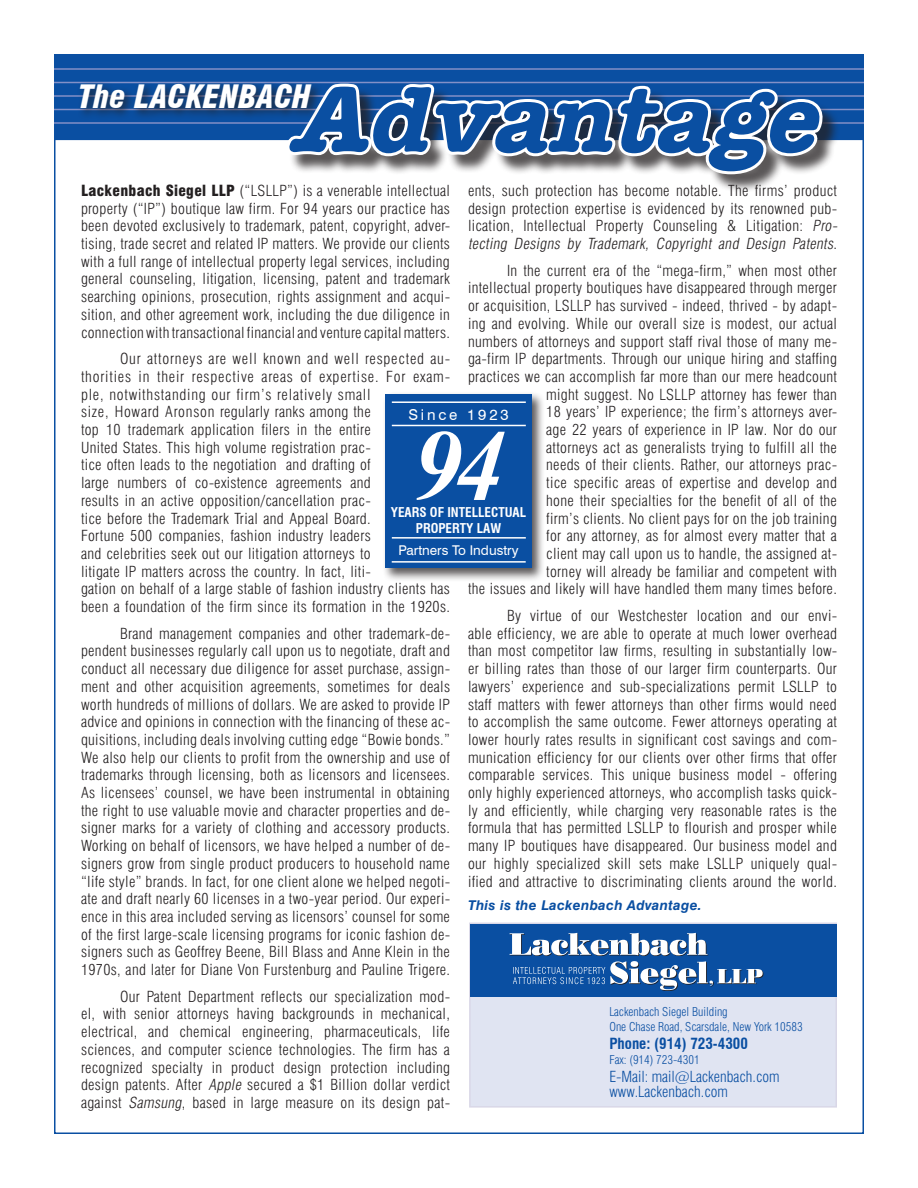
<style>
.page{position:relative;width:918px;height:1188px;background:#fff}
.page>*{position:absolute;margin:0;border:0;box-sizing:border-box;transform-origin:0 0}
.t1{font:italic 700 99px "Times New Roman";color:#fff}
.t2{font:italic 700 96px "American Typewriter";color:#0a4fa2}
.t3{font:italic 900 condensed 31.5px "Swiss 721 BT";color:#fff}
.t4{font:300 condensed 15px/17.7px "Swiss 721 BT";letter-spacing:.02em;color:#231f20;text-align:justify}
.t5{font:300 condensed 15px "Swiss 721 BT";color:#0a4fa2}
.t6{font:700 condensed 15px "Swiss 721 BT";color:#0a4fa2}
.t7{font:15px "Swiss 721 BT";letter-spacing:.19em;color:#fff}
.t8{font:italic 700 13.5px "Swiss 721 BT";letter-spacing:.02em;color:#0a4fa2}
.t9{font:13.5px "Swiss 721 BT";color:#fff}
.t10{font:700 condensed 13.2px "Swiss 721 BT";color:#fff}
.t11{font:300 condensed 12px "Swiss 721 BT";color:#0a4fa2}
.s1{font-weight:900}
.s2{font-style:italic}
</style>
<div class="page">
<div style="left:469px;top:923px;width:368px;height:185px;background:#e0e4f2;border:2px solid #d9d7e7"></div>
<div style="left:470px;top:924px;width:366px;height:72px;background:#0a4fa2"></div>
<svg style="left:510px;top:933px;width:253px;height:58px"></svg>
<div style="left:54px;top:54px;width:810px;height:86px;background:#0a4fa2"></div>
<hr style="left:54px;top:68px;width:810px;height:2px;background:#8390c7">
<hr style="left:54px;top:82px;width:810px;height:1px;background:#8390c7">
<hr style="left:54px;top:95px;width:810px;height:2px;background:#8390c7">
<hr style="left:54px;top:109px;width:810px;height:1px;background:#8390c7">
<hr style="left:54px;top:122px;width:810px;height:2px;background:#8390c7">
<div style="left:289px;top:86px;width:552px;height:107px;background:#231f20;opacity:.75"></div>
<svg style="left:282px;top:81px;width:546px;height:104px"></svg>
<div style="left:77px;top:80px;width:247px;height:40px;background:#231f20;opacity:.75"></div>
<div style="left:382px;top:391px;width:163px;height:191px;background:#231f20;opacity:.75"></div>
<div style="left:385px;top:394px;width:147px;height:174px;background:#0a4fa2"></div>
<hr style="left:392px;top:401px;width:134px;height:2px;background:#fff">
<hr style="left:392px;top:425px;width:134px;height:1px;background:#fff">
<hr style="left:392px;top:537px;width:134px;height:2px;background:#fff">
<hr style="left:392px;top:561px;width:134px;height:2px;background:#fff">
<p class="t3" style="left:78px;top:78px;width:235px">The LACKENBACH</p>
<p class="t2" style="left:289px;top:37px;width:564px">Advantage</p>
<p class="t4" style="left:81px;top:182px;width:371px"><span class="s1">Lackenbach Siegel LLP</span> (“LSLLP”) is a venerable intellectual property (“IP”) boutique law firm. For 94 years our practice has been devoted exclusively to trademark, patent, copyright, adver&shy;tising, trade secret and related IP matters. We provide our clients with a full range of intellectual property legal services, including general counseling, litigation, licensing, patent and trademark searching opinions, prosecution, rights assignment and acqui&shy;sition, and other agreement work, including the due diligence in connection with transactional financial and venture capital matters.</p>
<p class="t4" style="left:81px;top:350px;width:371px;text-align:left;text-indent:39px">Our attorneys are well known and well respected au&shy;thorities in their respective areas of expertise. For exam&shy;ple, notwithstanding our firm’s relatively small<br>size, Howard Aronson regularly ranks among the<br>top 10 trademark application filers in the entire<br>United States. This high volume registration prac-<br>tice often leads to the negotiation and drafting of<br>large numbers of co-existence agreements and<br>results in an active opposition/cancellation prac-<br>tice before the Trademark Trial and Appeal Board.<br>Fortune 500 companies, fashion industry leaders<br>and celebrities seek out our litigation attorneys to<br>litigate IP matters across the country. In fact, liti-<br>gation on behalf of a large stable of fashion industry clients has been a foundation of the firm since its formation in the 1920s.</p>
<p class="t4" style="left:81px;top:624px;width:371px;text-indent:39px">Brand management companies and other trademark-de&shy;pendent businesses regularly call upon us to negotiate, draft and conduct all necessary due diligence for asset purchase, assign&shy;ment and other acquisition agreements, sometimes for deals worth hundreds of millions of dollars. We are asked to provide IP advice and opinions in connection with the financing of these ac&shy;quisitions, including deals involving cutting edge “Bowie bonds.” We also help our clients to profit from the ownership and use of trademarks through licensing, both as licensors and licensees.<br>As licensees’ counsel, we have been instrumental in obtaining the right to use valuable movie and character properties and de&shy;signer marks for a variety of clothing and accessory products.<br>Working on behalf of licensors, we have helped a number of de&shy;signers grow from single product producers to household name “life style” brands. In fact, for one client alone we helped negoti&shy;ate and draft nearly 60 licenses in a two-year period. Our experi&shy;ence in this area included serving as licensors’ counsel for some of the first large-scale licensing programs for iconic fashion de&shy;signers such as Geoffrey Beene, Bill Blass and Anne Klein in the 1970s, and later for Diane Von Furstenburg and Pauline Trigere.</p>
<p class="t4" style="left:81px;top:987px;width:371px;text-indent:39px">Our Patent Department reflects our specialization mod&shy;el, with senior attorneys having backgrounds in mechanical, electrical, and chemical engineering, pharmaceuticals, life sciences, and computer science technologies. The firm has a recognized specialty in product design protection including design patents. After <span class="s2">Apple</span> secured a $1 Billion dollar verdict against <span class="s2">Samsung</span>, based in large measure on its design pat-</p>
<p class="t4" style="left:468px;top:182px;width:374px;text-align:left">ents, such protection has become notable. The firms’ product design protection expertise is evidenced by its renowned pub&shy;lication, Intellectual Property Counseling &amp; Litigation: <span class="s2">Pro&shy;tecting Designs by Trademark, Copyright and Design Patents</span>.</p>
<p class="t4" style="left:468px;top:261px;width:371px;text-align:right">In the current era of the “mega-firm,” when most other intellectual property boutiques have disappeared through merger or acquisition, LSLLP has survived - indeed, thrived - by adapt&shy;ing and evolving. While our overall size is modest, our actual numbers of attorneys and support staff rival those of many me&shy;ga-firm IP departments. Through our unique hiring and staffing practices we can accomplish far more than our mere headcount might suggest. No LSLLP attorney has fewer than<br>18 years’ IP experience; the firm’s attorneys aver-<br>age 22 years of experience in IP law. Nor do our<br>attorneys act as generalists trying to fulfill all the<br>needs of their clients. Rather, our attorneys prac-<br>tice specific areas of expertise and develop and<br>hone their specialties for the benefit of all of the<br>firm’s clients. No client pays for on the job training<br>for any attorney, as for almost every matter that a<br>client may call upon us to handle, the assigned at-<br>torney will already be familiar and competent with<br>the issues and likely will have handled them many times before.</p>
<p class="t4" style="left:468px;top:607px;width:371px;text-indent:39px">By virtue of our Westchester location and our envi&shy;able efficiency, we are able to operate at much lower overhead than most competitor law firms, resulting in substantially low&shy;er billing rates than those of our larger firm counterparts. Our lawyers’ experience and sub-specializations permit LSLLP to staff matters with fewer attorneys than other firms would need to accomplish the same outcome. Fewer attorneys operating at lower hourly rates results in significant cost savings and com&shy;munication efficiency for our clients over other firms that offer comparable services. This unique business model - offering only highly experienced attorneys, who accomplish tasks quick&shy;ly and efficiently, while charging very reasonable rates is the formula that has permitted LSLLP to flourish and prosper while many IP boutiques have disappeared. Our business model and our highly specialized skill sets make LSLLP uniquely qual&shy;ified and attractive to discriminating clients around the world.</p>
<p class="t8" style="left:468px;top:897px;width:235px">This is the Lackenbach Advantage.</p>
<p class="t7" style="left:408px;top:405px;width:102px">Since 1923</p>
<p class="t1" style="left:412px;top:396px;width:94px">94</p>
<p class="t10" style="left:391px;top:504px;width:137px">YEARS OF INTELLECTUAL</p>
<p class="t10" style="left:416px;top:520px;width:87px">PROPERTY LAW</p>
<p class="t9" style="left:399px;top:542px;width:121px">Partners To Industry</p>
<p class="t11" style="left:609px;top:1004px;width:120px">Lackenbach Siegel Building</p>
<p class="t11" style="left:609px;top:1019px;width:195px">One Chase Road, Scarsdale, New York 10583</p>
<p class="t6" style="left:609px;top:1034px;width:140px">Phone: (914) 723-4300</p>
<p class="t11" style="left:609px;top:1052px;width:92px">Fax: (914) 723-4301</p>
<p class="t5" style="left:609px;top:1067px;width:172px">E-Mail: mail@Lackenbach.com</p>
<p class="t5" style="left:609px;top:1082px;width:120px">www.Lackenbach.com</p>
</div>
